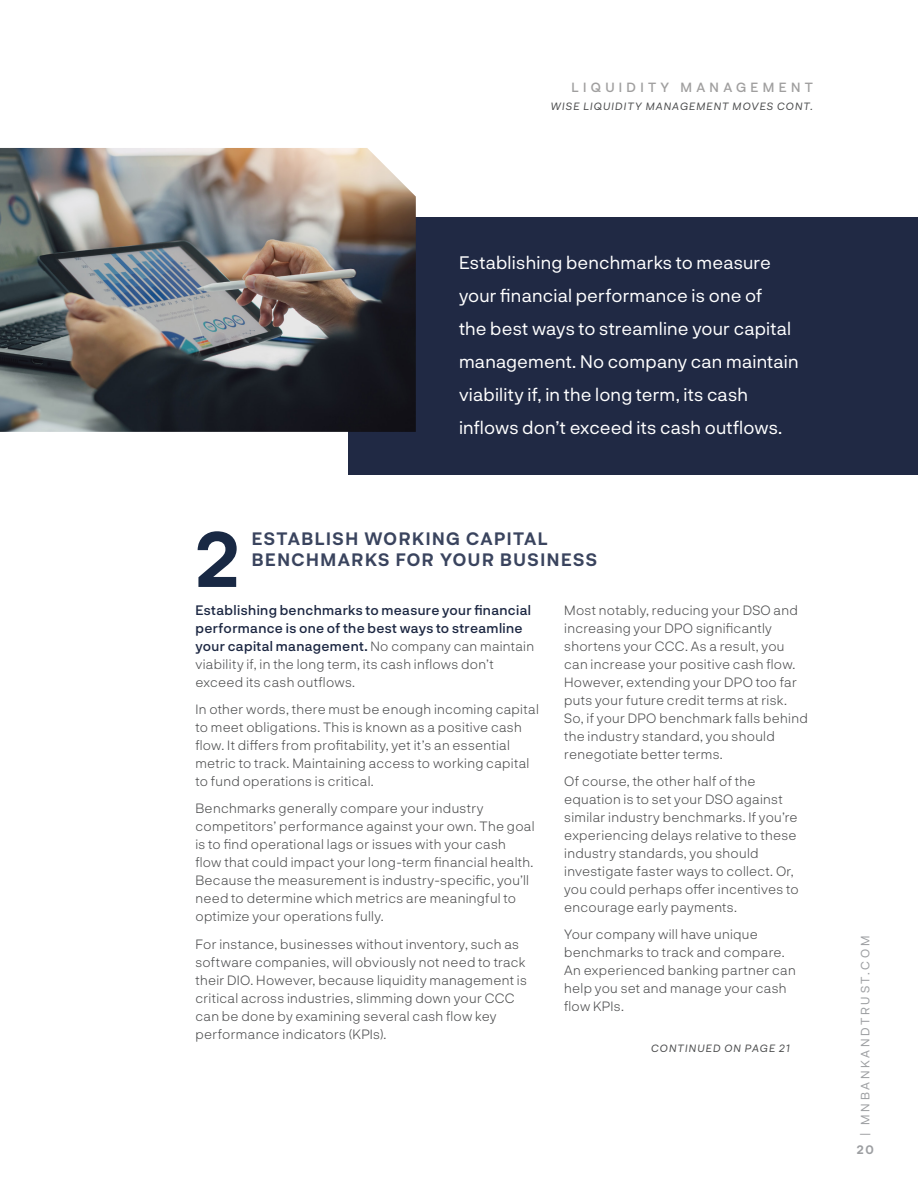
<style>
.page{position:relative;width:918px;height:1188px;background:#fff}
.page>*{position:absolute;margin:0;border:0;box-sizing:border-box;transform-origin:0 0}
.t1{font:700 76.2px "Neurial Grotesk";color:#192944}
.pull_quote{font:18px/33px "Neurial Grotesk";letter-spacing:.01em;color:#fff}
.t2{font:700 17.55px/21px "Neurial Grotesk";letter-spacing:.085em;color:#3a445e}
.body_copy{font:300 13.5px/18px "Neurial Grotesk";letter-spacing:.02em;color:#4b4c4d}
.body_copy-2{font:500 13.5px/18px "Neurial Grotesk";letter-spacing:.025em;color:#1c2742}
.t3{font:500 13.2px "Neurial Grotesk";letter-spacing:.33em;color:#a09f9f}
.t4{font:12px "Neurial Grotesk";letter-spacing:.225em;color:#9d9fa2}
.t5{font:700 12px "Neurial Grotesk";color:#9d9fa2}
.Continued_Text{font:italic 10.5px "Neurial Grotesk";letter-spacing:.105em;color:#4b4c4d}
.s1{font-weight:300;color:#4b4c4d}
</style>
<div class="page">
<div style="left:349px;top:218px;width:569px;height:257px;background:#202944"></div>
<img style="left:0;top:148px;width:416px;height:284px">
<p class="t3" style="left:572px;top:77px;width:243px">LIQUIDITY MANAGEMENT</p>
<p class="Continued_Text" style="left:551px;top:99px;width:264px">WISE LIQUIDITY MANAGEMENT MOVES CONT.</p>
<p class="pull_quote" style="left:459px;top:245px;width:341px">Establishing benchmarks to measure your financial performance is one of<br>the best ways to streamline your capital management. No company can maintain viability if, in the long term, its cash inflows don’t exceed its cash outflows.</p>
<h3 class="t1" style="left:195px;top:504px;width:45px">2</h3>
<h3 class="t2" style="left:252px;top:527px;width:347px">ESTABLISH WORKING CAPITAL<br>BENCHMARKS FOR YOUR BUSINESS</h3>
<p class="body_copy-2" style="left:195px;top:601px;width:340px">Establishing benchmarks to measure your financial performance is one of the best ways to streamline your capital management. <span class="s1">No company can maintain viability if, in the long term, its cash inflows don’t exceed its cash outflows.</span></p>
<p class="body_copy" style="left:195px;top:700px;width:345px">In other words, there must be enough incoming capital to meet obligations. This is known as a positive cash flow. It differs from profitability, yet it’s an essential metric to track. Maintaining access to working capital to fund operations is critical.</p>
<p class="body_copy" style="left:195px;top:799px;width:341px">Benchmarks generally compare your industry competitors’ performance against your own. The goal is to find operational lags or issues with your cash flow that could impact your long-term financial health.<br>Because the measurement is industry-specific, you’ll need to determine which metrics are meaningful to optimize your operations fully.</p>
<p class="body_copy" style="left:195px;top:934px;width:333px">For instance, businesses without inventory, such as software companies, will obviously not need to track their DIO. However, because liquidity management is critical across industries, slimming down your CCC can be done by examining several cash flow key performance indicators (KPIs).</p>
<p class="body_copy" style="left:564px;top:601px;width:245px">Most notably, reducing your DSO and increasing your DPO significantly shortens your CCC. As a result, you can increase your positive cash flow.<br>However, extending your DPO too far puts your future credit terms at risk.<br>So, if your DPO benchmark falls behind the industry standard, you should renegotiate better terms.</p>
<p class="body_copy" style="left:564px;top:772px;width:236px">Of course, the other half of the equation is to set your DSO against similar industry benchmarks. If you’re experiencing delays relative to these industry standards, you should investigate faster ways to collect. Or, you could perhaps offer incentives to encourage early payments.</p>
<p class="body_copy" style="left:564px;top:925px;width:233px">Your company will have unique benchmarks to track and compare.<br>An experienced banking partner can help you set and manage your cash flow KPIs.</p>
<p class="Continued_Text" style="left:651px;top:1041px;width:140px">CONTINUED ON PAGE 21</p>
<p class="t4" style="left:857px;top:1136px;width:202px;rotate:-90deg">| MNBANKANDTRUST.COM</p>
<p class="t5" style="left:857px;top:1141px;width:19px">20</p>
</div>
